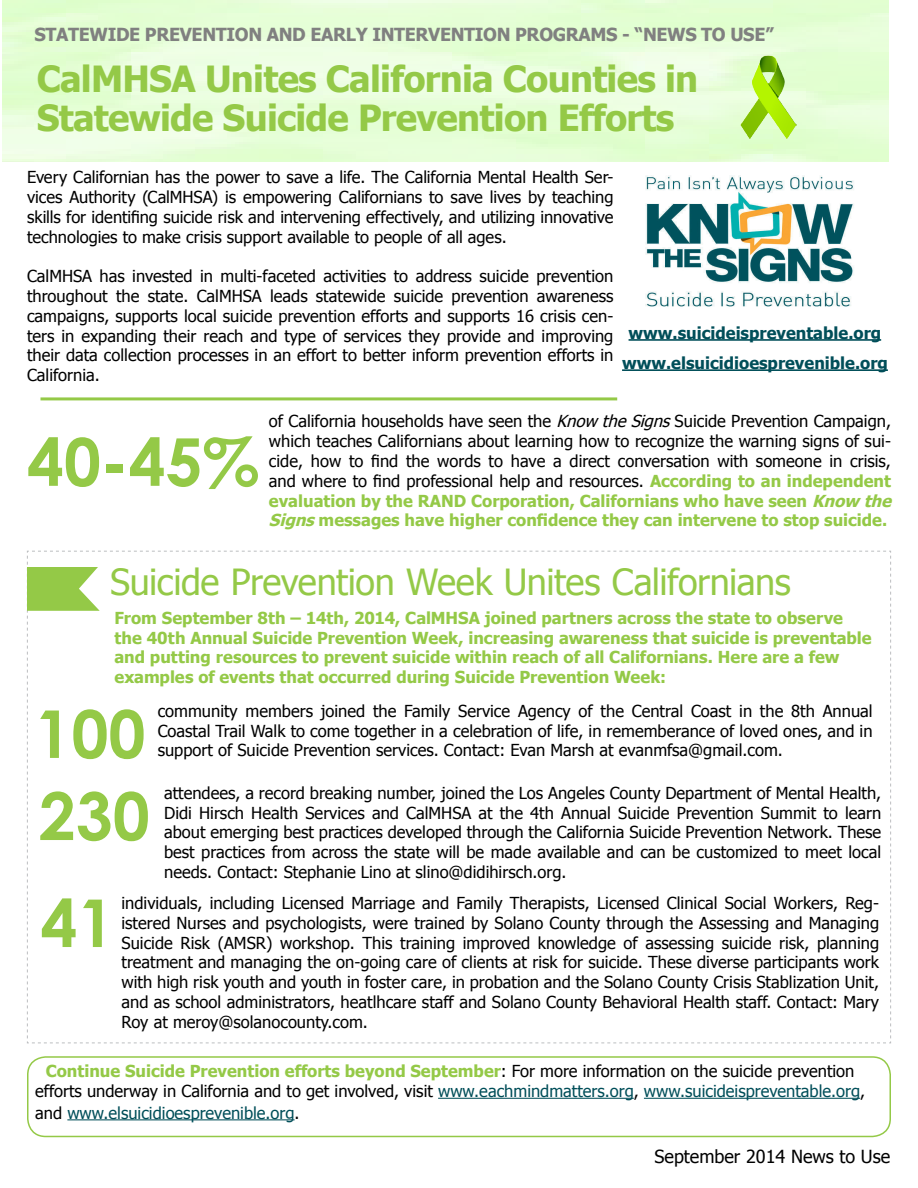
<style>
.page{position:relative;width:918px;height:1188px;background:#fff}
.page>*{position:absolute;margin:0;border:0;box-sizing:border-box;transform-origin:0 0}
.t1{font:700 66px "Century Gothic";color:#94c947}
.t2{font:700 36px/39px "Tahoma";letter-spacing:-.02em;color:#94c947}
.t3{font:36px "Tahoma";letter-spacing:-.015em;color:#94c947}
.t4{font:700 18px "Tahoma";letter-spacing:-.02em;color:#808080}
.t5{font:18px "Tahoma";color:#000}
.t6{font:16.5px/19.8px "Tahoma";color:#000;text-align:justify}
.t7{font:700 16.5px/19.8px "Tahoma";color:#94c947}
.t8{font:700 16.5px/30.3px "Tahoma";color:#004e59;text-align:center}
.t9{font:16.5px "Tahoma";color:#004e59}
.s1{font-style:italic}
.s2{font-weight:700;color:#94c947}
.s3{font-weight:700;font-style:italic;color:#94c947}
.s4{color:#004e59}
.s5{color:#000}
</style>
<div class="page">
<svg style="left:27px;top:551px;width:864px;height:493px"></svg>
<img style="left:740px;top:54px;width:56px;height:86px">
<img style="left:646px;top:176px;width:208px;height:131px">
<hr style="left:40px;top:397px;width:577px;height:3px;background:#94c947">
<hr style="left:438px;top:1098px;width:196px;height:1px;background:#004e59">
<hr style="left:644px;top:1098px;width:216px;height:1px;background:#004e59">
<hr style="left:67px;top:1119px;width:228px;height:1px;background:#004e59">
<div style="left:27px;top:1056px;width:864px;height:81px;border:2px solid #94c947;border-radius:18px"></div>
<hr style="left:629px;top:339px;width:252px;height:2px;background:#004e59">
<hr style="left:622px;top:369px;width:266px;height:2px;background:#004e59">
<p class="t4" style="left:35px;top:22px;width:741px">STATEWIDE PREVENTION AND EARLY INTERVENTION PROGRAMS - “NEWS TO USE”</p>
<h2 class="t2" style="left:37px;top:58px;width:663px">CalMHSA Unites California Counties in<br>Statewide Suicide Prevention Efforts</h2>
<p class="t6" style="left:27px;top:167px;width:588px">Every Californian has the power to save a life. The California Mental Health Ser&shy;vices Authority (CalMHSA) is empowering Californians to save lives by teaching skills for identifing suicide risk and intervening effectively, and utilizing innovative technologies to make crisis support available to people of all ages.</p>
<p class="t6" style="left:27px;top:266px;width:588px">CalMHSA has invested in multi-faceted activities to address suicide prevention throughout the state. CalMHSA leads statewide suicide prevention awareness campaigns, supports local suicide prevention efforts and supports 16 crisis cen&shy;ters in expanding their reach and type of services they provide and improving their data collection processes in an effort to better inform prevention efforts in California.</p>
<p class="t8" style="left:622px;top:317px;width:267px">www.suicideispreventable.org www.elsuicidioesprevenible.org</p>
<h1 class="t1" style="left:27px;top:420px;width:234px">40-45%</h1>
<p class="t6" style="left:269px;top:411px;width:629px;text-align:left">of California households have seen the <span class="s1">Know theSigns</span>Suicide Prevention Campaign, which teaches Californians about learning how to recognize the warning signs of sui&shy;cide, how to find the words to have a direct conversation with someone in crisis, and where to find professional help and resources. <span class="s2">According to an independent evaluation by the RAND Corporation, Californians who have seen</span> <span class="s3">Know the Signs</span><span class="s2">messages have higher confidence they can intervene to stop suicide.</span></p>
<h2 class="t3" style="left:110px;top:557px;width:682px">Suicide Prevention Week Unites Californians</h2>
<p class="t7" style="left:114px;top:607px;width:759px">From September 8th – 14th, 2014, CalMHSA joined partners across the state to observe the 40th Annual Suicide Prevention Week, increasing awareness that suicide is preventable and putting resources to prevent suicide within reach of all Californians. Here are a few examples of events that occurred during Suicide Prevention Week:</p>
<h1 class="t1" style="left:35px;top:692px;width:112px">100</h1>
<p class="t6" style="left:158px;top:700px;width:716px">community members joined the Family Service Agency of the Central Coast in the 8th Annual Coastal Trail Walk to come together in a celebration of life, in rememberance of loved ones, and in support of Suicide Prevention services. Contact: Evan Marsh at evanmfsa@gmail.com.</p>
<h1 class="t1" style="left:39px;top:775px;width:112px">230</h1>
<p class="t6" style="left:164px;top:782px;width:719px">attendees, a record breaking number, joined the Los Angeles County Department of Mental Health, Didi Hirsch Health Services and CalMHSA at the 4th Annual Suicide Prevention Summit to learn about emerging best practices developed through the California Suicide Prevention Network. These best practices from across the state will be made available and can be customized to meet local needs. Contact: Stephanie Lino at slino@didihirsch.org.</p>
<h1 class="t1" style="left:40px;top:882px;width:75px">41</h1>
<p class="t6" style="left:122px;top:892px;width:759px">individuals, including Licensed Marriage and Family Therapists, Licensed Clinical Social Workers, Reg&shy;istered Nurses and psychologists, were trained by Solano County through the Assessing and Managing Suicide Risk (AMSR) workshop. This training improved knowledge of assessing suicide risk, planning treatment and managing the on-going care of clients at risk for suicide. These diverse participants work with high risk youth and youth in foster care, in probation and the Solano County Crisis Stablization Unit, and as school administrators, heatlhcare staff and Solano County Behavioral Health staff. Contact: Mary Roy at meroy@solanocounty.com.</p>
<p class="t6" style="left:35px;top:1060px;width:831px;text-align:center"><span class="s2">Continue Suicide Prevention efforts beyond September</span>: For more information on the suicide prevention efforts underway in California and to get involved, visit <span class="s4">www.eachmindmatters.org</span>, <span class="s4">www.suicideispreventable.org</span>,</p>
<p class="t9" style="left:35px;top:1101px;width:266px"><span class="s5">and</span> www.elsuicidioesprevenible.org<span class="s5">.</span></p>
<p class="t5" style="left:654px;top:1145px;width:237px">September 2014 News to Use</p>
</div>
